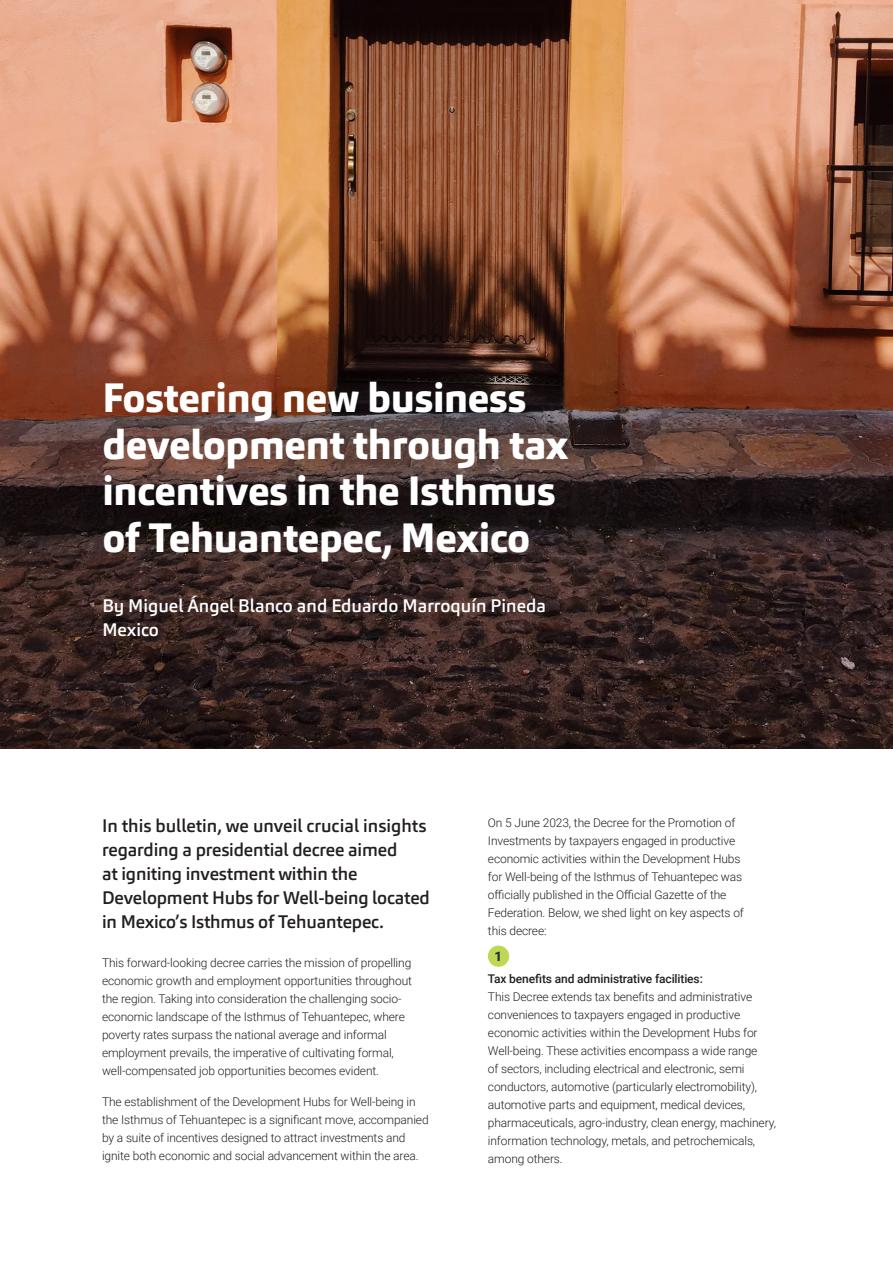
<style>
.page{position:relative;width:893px;height:1263px;background:#fff}
.page>*{position:absolute;margin:0;border:0;box-sizing:border-box;transform-origin:0 0}
.t1{font:800 40.5px/46.5px "Carnac";letter-spacing:-.01em;color:#fff}
.t2{font:500 18px/24px "Carnac";letter-spacing:-.01em;color:#231f20}
.t3{font:500 18px/24px "Carnac";color:#fff}
.t4{font:300 12px/18px "Roboto";letter-spacing:-.01em;color:#231f20}
.s1{font-weight:500}
</style>
<div class="page">
<img style="left:0;top:0;width:893px;height:748px">
<div style="left:488px;top:945px;width:21px;height:22px;background:#bfd854;border-radius:50%"></div>
<svg style="left:495px;top:951px;width:5px;height:10px"></svg>
<p class="t1" style="left:102px;top:375px;width:468px">Fostering new business development through tax incentives in the Isthmus of Tehuantepec, Mexico</p>
<p class="t3" style="left:102px;top:594px;width:445px">By Miguel Ángel Blanco and Eduardo Marroquín Pineda<br>Mexico</p>
<p class="t2" style="left:102px;top:813px;width:329px">In this bulletin, we unveil crucial insights regarding a presidential decree aimed<br>at igniting investment within the Development Hubs for Well-being located in Mexico’s Isthmus of Tehuantepec.</p>
<p class="t4" style="left:102px;top:953px;width:311px">This forward-looking decree carries the mission of propelling economic growth and employment opportunities throughout the region. Taking into consideration the challenging socio&shy;economic landscape of the Isthmus of Tehuantepec, where poverty rates surpass the national average and informal employment prevails, the imperative of cultivating formal, well-compensated job opportunities becomes evident.</p>
<p class="t4" style="left:102px;top:1092px;width:328px">The establishment of the Development Hubs for Well-being in the Isthmus of Tehuantepec is a significant move, accompanied by a suite of incentives designed to attract investments and ignite both economic and social advancement within the area.</p>
<p class="t4" style="left:488px;top:813px;width:257px">On 5 June 2023, the Decree for the Promotion of Investments by taxpayers engaged in productive economic activities within the Development Hubs for Well-being of the Isthmus of Tehuantepec was officially published in the Official Gazette of the Federation. Below, we shed light on key aspects of this decree:</p>
<p class="t4" style="left:488px;top:969px;width:289px"><span class="s1">Tax benefits and administrative facilities:<br></span>This Decree extends tax benefits and administrative conveniences to taxpayers engaged in productive economic activities within the Development Hubs for Well-being. These activities encompass a wide range<br>of sectors, including electrical and electronic, semi conductors, automotive (particularly electromobility), automotive parts and equipment, medical devices, pharmaceuticals, agro-industry, clean energy, machinery, information technology, metals, and petrochemicals, among others.</p>
</div>
